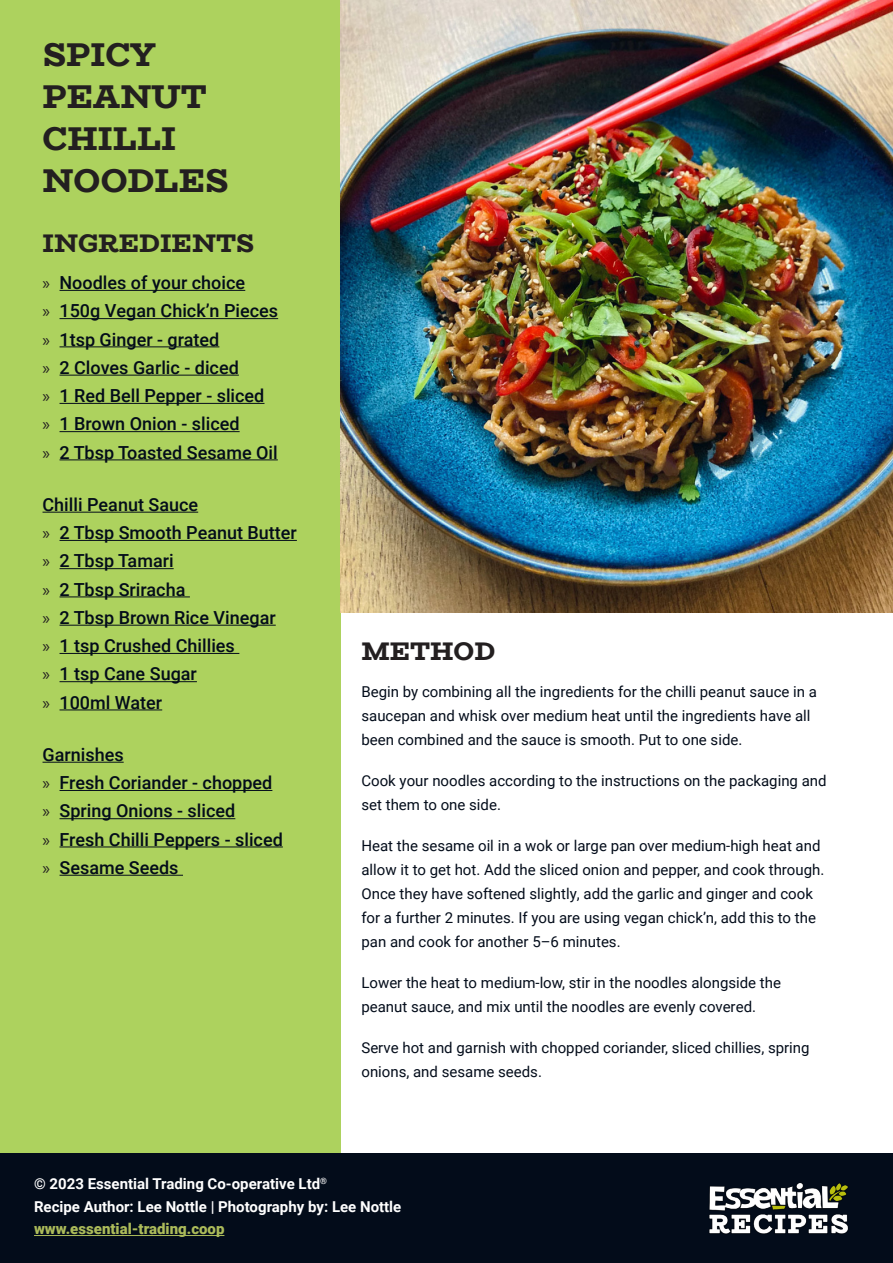
<style>
.page{position:relative;width:893px;height:1263px;background:#fff}
.page>*{position:absolute;margin:0;border:0;box-sizing:border-box;transform-origin:0 0}
.t1{font:800 33px/42px "Bio Rhyme";color:#231f20}
.t2{font:800 25.5px "Bio Rhyme";color:#231f20}
.t3{font:500 18px "Roboto";color:#030c1a}
.t4{font:15px/24px "Roboto";color:#030c1a}
.t5{font:700 15px/22.5px "Roboto";color:#fff}
.s1{font-family:"Myriad Pro";font-weight:400;color:#231f20}
.s2{font-weight:900;color:#acbb5a}
</style>
<div class="page">
<div style="left:0;top:0;width:340px;height:1263px;background:#add25e"></div>
<img style="left:340px;top:0;width:553px;height:612px">
<hr style="left:60px;top:290px;width:185px;height:1px;background:#030c1a">
<hr style="left:60px;top:318px;width:218px;height:1px;background:#030c1a">
<hr style="left:60px;top:346px;width:159px;height:1px;background:#030c1a">
<hr style="left:60px;top:375px;width:179px;height:1px;background:#030c1a">
<hr style="left:60px;top:403px;width:204px;height:1px;background:#030c1a">
<hr style="left:60px;top:431px;width:180px;height:1px;background:#030c1a">
<hr style="left:60px;top:459px;width:218px;height:1px;background:#030c1a">
<hr style="left:43px;top:512px;width:155px;height:1px;background:#030c1a">
<hr style="left:60px;top:540px;width:237px;height:1px;background:#030c1a">
<hr style="left:60px;top:568px;width:114px;height:1px;background:#030c1a">
<hr style="left:60px;top:596px;width:130px;height:1px;background:#030c1a">
<hr style="left:60px;top:625px;width:216px;height:1px;background:#030c1a">
<hr style="left:60px;top:653px;width:179px;height:1px;background:#030c1a">
<hr style="left:60px;top:681px;width:137px;height:1px;background:#030c1a">
<hr style="left:60px;top:709px;width:102px;height:1px;background:#030c1a">
<hr style="left:43px;top:762px;width:81px;height:1px;background:#030c1a">
<hr style="left:60px;top:790px;width:212px;height:1px;background:#030c1a">
<hr style="left:60px;top:818px;width:175px;height:1px;background:#030c1a">
<hr style="left:60px;top:846px;width:223px;height:1px;background:#030c1a">
<hr style="left:60px;top:875px;width:123px;height:1px;background:#030c1a">
<div style="left:0;top:1153px;width:893px;height:110px;background:#030c1a"></div>
<img style="left:709px;top:1183px;width:139px;height:51px">
<hr style="left:34px;top:1235px;width:190px;height:1px;background:#acbb5a">
<p class="t1" style="left:43px;top:32px;width:187px">SPICY<br>PEANUT<br>CHILLI<br>NOODLES</p>
<p class="t2" style="left:43px;top:224px;width:213px">INGREDIENTS</p>
<p class="t3" style="left:43px;top:270px;width:204px"><span class="s1">»</span> Noodles of your choice</p>
<p class="t3" style="left:43px;top:298px;width:237px"><span class="s1">»</span> 150g Vegan Chick’n Pieces</p>
<p class="t3" style="left:43px;top:327px;width:178px"><span class="s1">»</span> 1tsp Ginger - grated</p>
<p class="t3" style="left:43px;top:355px;width:198px"><span class="s1">»</span> 2 Cloves Garlic - diced</p>
<p class="t3" style="left:43px;top:383px;width:223px"><span class="s1">»</span> 1 Red Bell Pepper - sliced</p>
<p class="t3" style="left:43px;top:411px;width:199px"><span class="s1">»</span> 1 Brown Onion - sliced</p>
<p class="t3" style="left:43px;top:440px;width:237px"><span class="s1">»</span> 2 Tbsp Toasted Sesame Oil</p>
<p class="t3" style="left:43px;top:492px;width:157px">Chilli Peanut Sauce</p>
<p class="t3" style="left:43px;top:520px;width:256px"><span class="s1">»</span> 2 Tbsp Smooth Peanut Butter</p>
<p class="t3" style="left:43px;top:548px;width:133px"><span class="s1">»</span> 2 Tbsp Tamari</p>
<p class="t3" style="left:43px;top:577px;width:144px"><span class="s1">»</span> 2 Tbsp Sriracha</p>
<p class="t3" style="left:43px;top:605px;width:235px"><span class="s1">»</span> 2 Tbsp Brown Rice Vinegar</p>
<p class="t3" style="left:43px;top:633px;width:194px"><span class="s1">»</span> 1 tsp Crushed Chillies</p>
<p class="t3" style="left:43px;top:661px;width:156px"><span class="s1">»</span> 1 tsp Cane Sugar</p>
<p class="t3" style="left:43px;top:690px;width:121px"><span class="s1">»</span> 100ml Water</p>
<p class="t3" style="left:43px;top:742px;width:83px">Garnishes</p>
<p class="t3" style="left:43px;top:770px;width:231px"><span class="s1">»</span> Fresh Coriander - chopped</p>
<p class="t3" style="left:43px;top:798px;width:194px"><span class="s1">»</span> Spring Onions - sliced</p>
<p class="t3" style="left:43px;top:827px;width:242px"><span class="s1">»</span> Fresh Chilli Peppers - sliced</p>
<p class="t3" style="left:43px;top:855px;width:138px"><span class="s1">»</span> Sesame Seeds</p>
<p class="t2" style="left:361px;top:632px;width:135px">METHOD</p>
<p class="t4" style="left:361px;top:679px;width:457px">Begin by combining all the ingredients for the chilli peanut sauce in a saucepan and whisk over medium heat until the ingredients have all been combined and the sauce is smooth. Put to one side.</p>
<p class="t4" style="left:361px;top:768px;width:467px">Cook your noodles according to the instructions on the packaging and set them to one side.</p>
<p class="t4" style="left:361px;top:833px;width:464px">Heat the sesame oil in a wok or large pan over medium-high heat and allow it to get hot. Add the sliced onion and pepper, and cook through.<br>Once they have softened slightly, add the garlic and ginger and cook for a further 2 minutes. If you are using vegan chick’n, add this to the pan and cook for another 5–6 minutes.</p>
<p class="t4" style="left:361px;top:970px;width:421px">Lower the heat to medium-low, stir in the noodles alongside the peanut sauce, and mix until the noodles are evenly covered.</p>
<p class="t4" style="left:361px;top:1035px;width:450px">Serve hot and garnish with chopped coriander, sliced chillies, spring onions, and sesame seeds.</p>
<p class="t5" style="left:34px;top:1172px;width:369px">© 2023 Essential Trading Co-operative Ltd<sup>®<br></sup>Recipe Author: Lee Nottle | Photography by: Lee Nottle <span class="s2">www.essential-trading.coop</span></p>
</div>
